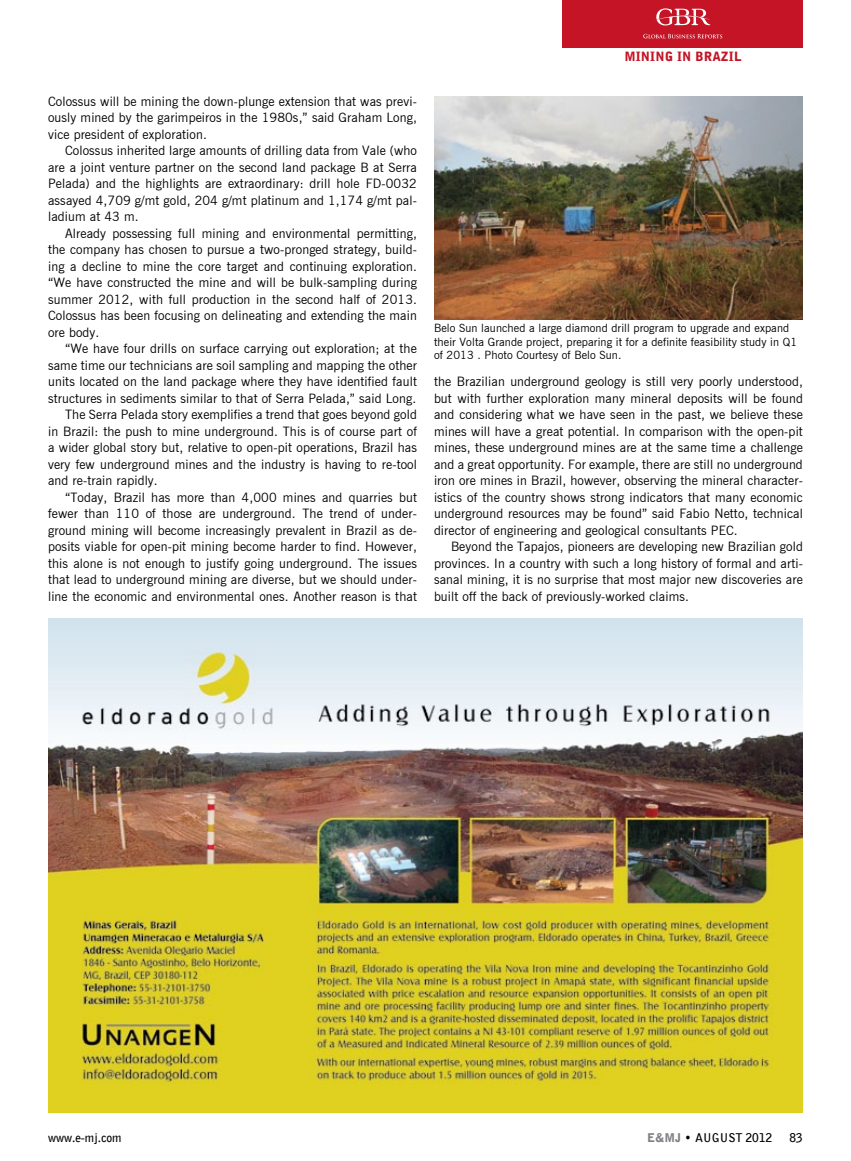
<style>
.page{position:relative;width:851px;height:1161px;background:#fff}
.page>*{position:absolute;margin:0;border:0;box-sizing:border-box;transform-origin:0 0}
.t1{font:12.75px/16.5px "News Gothic BT";letter-spacing:.01em;color:#000;text-align:justify}
.t2{font:900 12.75px "Bell Gothic BT";letter-spacing:.01em;color:#c41425}
.t3{font:700 12px "Bell Gothic BT";color:#000}
.t4{font:11.25px/13.5px "News Gothic BT";letter-spacing:.01em;color:#000}
.s1{font-weight:900;color:#808285}
.s2{font-weight:900}
</style>
<div class="page">
<div style="left:562px;top:0;width:240px;height:47px;background:#c41425"></div>
<svg style="left:643px;top:34px;width:79px;height:4px"></svg>
<svg style="left:655px;top:8px;width:56px;height:17px"></svg>
<img style="left:48px;top:618px;width:754px;height:495px">
<img style="left:434px;top:96px;width:368px;height:223px">
<p class="t1" style="left:48px;top:93px;width:370px">Colossus will be mining the down-plunge extension that was previ&shy;ously mined by the garimpeiros in the 1980s,” said Graham Long, vice president of exploration.</p>
<p class="t1" style="left:48px;top:142px;width:370px;text-indent:17px">Colossus inherited large amounts of drilling data from Vale (who are a joint venture partner on the second land package B at Serra Pelada) and the highlights are extraordinary: drill hole FD-0032 assayed 4,709 g/mt gold, 204 g/mt platinum and 1,174 g/mt pal&shy;ladium at 43 m.</p>
<p class="t1" style="left:48px;top:225px;width:370px;text-indent:17px">Already possessing full mining and environmental permitting, the company has chosen to pursue a two-pronged strategy, build&shy;ing a decline to mine the core target and continuing exploration. “We have constructed the mine and will be bulk-sampling during summer 2012, with full production in the second half of 2013.<br>Colossus has been focusing on delineating and extending the main ore body.</p>
<p class="t1" style="left:65px;top:340px;width:353px">“We have four drills on surface carrying out exploration; at the</p>
<p class="t1" style="left:48px;top:357px;width:370px">same time our technicians are soil sampling and mapping the other</p>
<p class="t1" style="left:48px;top:373px;width:370px">units located on the land package where they have identified fault</p>
<p class="t1" style="left:48px;top:390px;width:369px">structures in sediments similar to that of Serra Pelada,” said Long.</p>
<p class="t1" style="left:65px;top:406px;width:353px">The Serra Pelada story exemplifies a trend that goes beyond gold</p>
<p class="t1" style="left:48px;top:423px;width:370px">in Brazil: the push to mine underground. This is of course part of</p>
<p class="t1" style="left:48px;top:439px;width:370px">a wider global story but, relative to open-pit operations, Brazil has</p>
<p class="t1" style="left:48px;top:456px;width:370px">very few underground mines and the industry is having to re-tool</p>
<p class="t1" style="left:48px;top:472px;width:111px">and re-train rapidly.</p>
<p class="t1" style="left:65px;top:489px;width:353px">“Today, Brazil has more than 4,000 mines and quarries but</p>
<p class="t1" style="left:48px;top:505px;width:370px">fewer than 110 of those are underground. The trend of under-</p>
<p class="t1" style="left:48px;top:522px;width:370px">ground mining will become increasingly prevalent in Brazil as de-</p>
<p class="t1" style="left:48px;top:538px;width:370px">posits viable for open-pit mining become harder to find. However,</p>
<p class="t1" style="left:48px;top:555px;width:370px">this alone is not enough to justify going underground. The issues</p>
<p class="t1" style="left:48px;top:571px;width:370px">that lead to underground mining are diverse, but we should under-</p>
<p class="t1" style="left:48px;top:588px;width:370px">line the economic and environmental ones. Another reason is that</p>
<p class="t2" style="left:624px;top:49px;width:115px">MININ G IN BRAZIL</p>
<p class="t4" style="left:434px;top:321px;width:364px">Belo Sun launched a large diamond drill program to upgrade and expand their Volta Grande project, preparing it for a definite feasibility study in Q1 of 2013 . Photo Courtesy of Belo Sun.</p>
<p class="t1" style="left:434px;top:373px;width:370px">the Brazilian underground geology is still very poorly understood, but with further exploration many mineral deposits will be found and considering what we have seen in the past, we believe these mines will have a great potential. In comparison with the open-pit mines, these underground mines are at the same time a challenge and a great opportunity. For example, there are still no underground iron ore mines in Brazil, however, observing the mineral character&shy;istics of the country shows strong indicators that many economic underground resources may be found” said Fabio Netto, technical director of engineering and geological consultants PEC.</p>
<p class="t1" style="left:434px;top:538px;width:370px;text-indent:17px">Beyond the Tapajos, pioneers are developing new Brazilian gold provinces. In a country with such a long history of formal and arti&shy;sanal mining, it is no surprise that most major new discoveries are built off the back of previously-worked claims.</p>
<p class="t3" style="left:48px;top:1129px;width:75px">www.e-mj.com</p>
<p class="t3" style="left:647px;top:1129px;width:126px"><span class="s1">E&amp;MJ</span> <span class="s2">•</span> August 2012</p>
<p class="t3" style="left:789px;top:1129px;width:15px">83</p>
</div>
